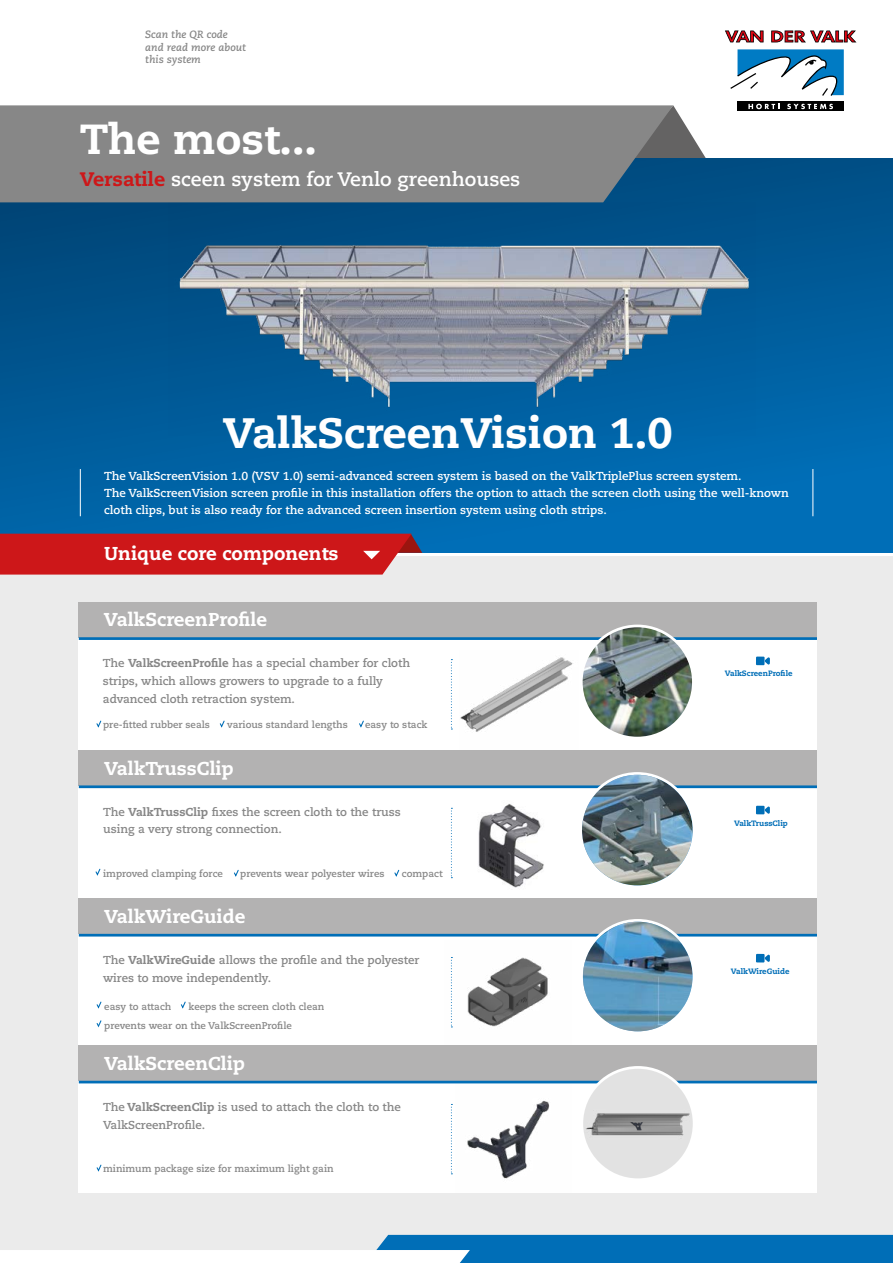
<style>
.page{position:relative;width:893px;height:1263px;background:#fff}
.page>*{position:absolute;margin:0;border:0;box-sizing:border-box;transform-origin:0 0}
.t1{font:800 42.45px "Caecilia LT Pro 85";color:#fff}
.t2{font:800 42px "Caecilia LT Std";color:#fff}
.t3{font:700 19.5px "Caecilia LT Std";color:#fff}
.t4{font:800 18.6px "Caecilia LT Std";color:#fff}
.t5{font:700 11.55px/17.9px "Caecilia LT Std";color:#878787}
.t6{font:700 11.55px/17.1px "Caecilia LT Std";color:#fff}
.t7{font:italic 700 10.5px/12.8px "Caecilia LT Std";color:#878787}
.t8{font:700 9.75px/19px "Caecilia LT Std";color:#878787}
.t9{font:800 7.8px "Caecilia LT Std";color:#006eb7}
.s1{font-weight:800;color:#cd1719}
.s2{font-weight:800}
</style>
<div class="page">
<svg style="left:673px;top:105px;width:33px;height:53px"></svg>
<div style="left:0;top:158px;width:893px;height:395px;background:linear-gradient(to bottom,#00497c,#006db6)"></div>
<div style="left:0;top:556px;width:893px;height:707px;background:#ebebeb"></div>
<svg style="left:737px;top:102px;width:107px;height:9px"></svg>
<svg style="left:725px;top:31px;width:38px;height:11px"></svg>
<svg style="left:771px;top:31px;width:85px;height:11px"></svg>
<svg style="left:730px;top:49px;width:114px;height:47px"></svg>
<svg style="left:748px;top:104px;width:31px;height:5px"></svg>
<svg style="left:787px;top:104px;width:46px;height:5px"></svg>
<div style="left:0;top:105px;width:673px;height:97px;background:#878787"></div>
<svg style="left:0;top:1235px;width:893px;height:28px"></svg>
<img style="left:168px;top:202px;width:588px;height:234px">
<hr style="left:80px;top:469px;width:1px;height:47px;background:#fff">
<hr style="left:812px;top:469px;width:1px;height:47px;background:#fff">
<div style="left:79px;top:602px;width:738px;height:590px;background:#fff"></div>
<div style="left:79px;top:602px;width:738px;height:35px;background:#b3b2b2"></div>
<img style="left:445px;top:957px;width:126px;height:89px">
<img style="left:478px;top:803px;width:66px;height:85px">
<img style="left:460px;top:657px;width:113px;height:75px">
<div style="left:79px;top:899px;width:738px;height:35px;background:#b3b2b2"></div>
<div style="left:79px;top:1046px;width:738px;height:35px;background:#b3b2b2"></div>
<svg style="left:451px;top:659px;width:1px;height:70px"></svg>
<div style="left:79px;top:750px;width:738px;height:36px;background:#b3b2b2"></div>
<img style="left:455px;top:1083px;width:116px;height:96px">
<hr style="left:79px;top:637px;width:738px;height:3px;background:#006eb7">
<img style="left:581px;top:626px;width:112px;height:112px;border-radius:56px">
<div style="left:580px;top:625px;width:115px;height:114px;border:3px solid #fff;border-radius:50%"></div>
<hr style="left:79px;top:785px;width:738px;height:3px;background:#006eb7">
<svg style="left:581px;top:773px;width:113px;height:114px"></svg>
<img style="left:582px;top:775px;width:111px;height:110px;border-radius:55px">
<div style="left:579px;top:772px;width:116px;height:116px;border:3px solid #fff;border-radius:50%"></div>
<hr style="left:79px;top:934px;width:738px;height:2px;background:#006eb7">
<svg style="left:582px;top:920px;width:112px;height:113px"></svg>
<img style="left:583px;top:922px;width:110px;height:109px;border-radius:55px">
<div style="left:580px;top:919px;width:115px;height:115px;border:3px solid #fff;border-radius:50%"></div>
<hr style="left:79px;top:1081px;width:738px;height:2px;background:#006eb7">
<div style="left:582px;top:1067px;width:112px;height:113px;background:#fff;border-radius:50%"></div>
<img style="left:583px;top:1069px;width:110px;height:109px;border-radius:55px">
<div style="left:580px;top:1066px;width:115px;height:115px;border:3px solid #fff;border-radius:50%"></div>
<svg style="left:451px;top:808px;width:1px;height:70px"></svg>
<svg style="left:451px;top:957px;width:1px;height:70px"></svg>
<svg style="left:451px;top:1104px;width:1px;height:70px"></svg>
<svg style="left:756px;top:657px;width:14px;height:8px"></svg>
<svg style="left:756px;top:954px;width:14px;height:8px"></svg>
<svg style="left:756px;top:806px;width:14px;height:8px"></svg>
<svg style="left:96px;top:720px;width:6px;height:8px"></svg>
<svg style="left:219px;top:720px;width:6px;height:8px"></svg>
<svg style="left:96px;top:1001px;width:6px;height:8px"></svg>
<svg style="left:180px;top:1001px;width:6px;height:8px"></svg>
<svg style="left:96px;top:1164px;width:6px;height:8px"></svg>
<svg style="left:96px;top:1020px;width:6px;height:8px"></svg>
<svg style="left:359px;top:720px;width:5px;height:8px"></svg>
<svg style="left:0;top:534px;width:422px;height:41px"></svg>
<svg style="left:95px;top:868px;width:6px;height:8px"></svg>
<svg style="left:234px;top:869px;width:5px;height:8px"></svg>
<svg style="left:394px;top:869px;width:6px;height:8px"></svg>
<p class="t7" style="left:145px;top:28px;width:102px">Scan the QR code and read more about this system</p>
<h2 class="t2" style="left:80px;top:114px;width:239px">The most...</h2>
<h3 class="t3" style="left:80px;top:167px;width:442px"><span class="s1">Versatile</span> sceen system for Venlo greenhouses</h3>
<h1 class="t1" style="left:223px;top:404px;width:451px">ValkScreenVision 1.0</h1>
<p class="t6" style="left:104px;top:468px;width:686px">The ValkScreenVision 1.0 (VSV 1.0) semi-advanced screen system is based on the ValkTriplePlus screen system.<br>The ValkScreenVision screen profile in this installation offers the option to attach the screen cloth using the well-known cloth clips, but is also ready for the advanced screen insertion system using cloth strips.</p>
<h3 class="t4" style="left:104px;top:542px;width:236px">Unique core components</h3>
<h3 class="t4" style="left:104px;top:608px;width:165px">ValkScreenProfile</h3>
<p class="t5" style="left:103px;top:654px;width:309px">The <span class="s2">ValkScreenProfile</span> has a special chamber for cloth strips, which allows growers to upgrade to a fully advanced cloth retraction system.</p>
<p class="t9" style="left:725px;top:668px;width:69px">ValkScreenProfile</p>
<p class="t8" style="left:103px;top:715px;width:108px">pre-fitted rubber seals</p>
<p class="t8" style="left:227px;top:715px;width:122px">various standard lengths</p>
<p class="t8" style="left:365px;top:715px;width:64px">easy to stack</p>
<h3 class="t4" style="left:104px;top:756px;width:131px">ValkTrussClip</h3>
<p class="t5" style="left:103px;top:803px;width:299px">The <span class="s2">ValkTrussClip</span> fixes the screen cloth to the truss using a very strong connection.</p>
<p class="t8" style="left:103px;top:864px;width:121px">improved clamping force</p>
<p class="t8" style="left:240px;top:864px;width:146px">prevents wear polyester wires</p>
<p class="t8" style="left:402px;top:864px;width:42px">compact</p>
<h3 class="t4" style="left:104px;top:905px;width:143px">ValkWireGuide</h3>
<p class="t5" style="left:103px;top:951px;width:318px">The <span class="s2">ValkWireGuide</span> allows the profile and the polyester wires to move independently.</p>
<p class="t8" style="left:104px;top:997px;width:222px;text-indent:84px">keeps the screen cloth clean prevents wear on the ValkScreenProfile</p>
<p class="t8" style="left:104px;top:997px;width:68px">easy to attach</p>
<h3 class="t4" style="left:104px;top:1052px;width:142px">ValkScreenClip</h3>
<p class="t5" style="left:103px;top:1098px;width:299px">The <span class="s2">ValkScreenClip</span> is used to attach the cloth to the<br>ValkScreenProfile.</p>
<p class="t8" style="left:103px;top:1159px;width:232px">minimum package size for maximum light gain</p>
<p class="t9" style="left:734px;top:819px;width:55px">ValkTrussClip</p>
<p class="t9" style="left:731px;top:966px;width:60px">ValkWireGuide</p>
</div>
